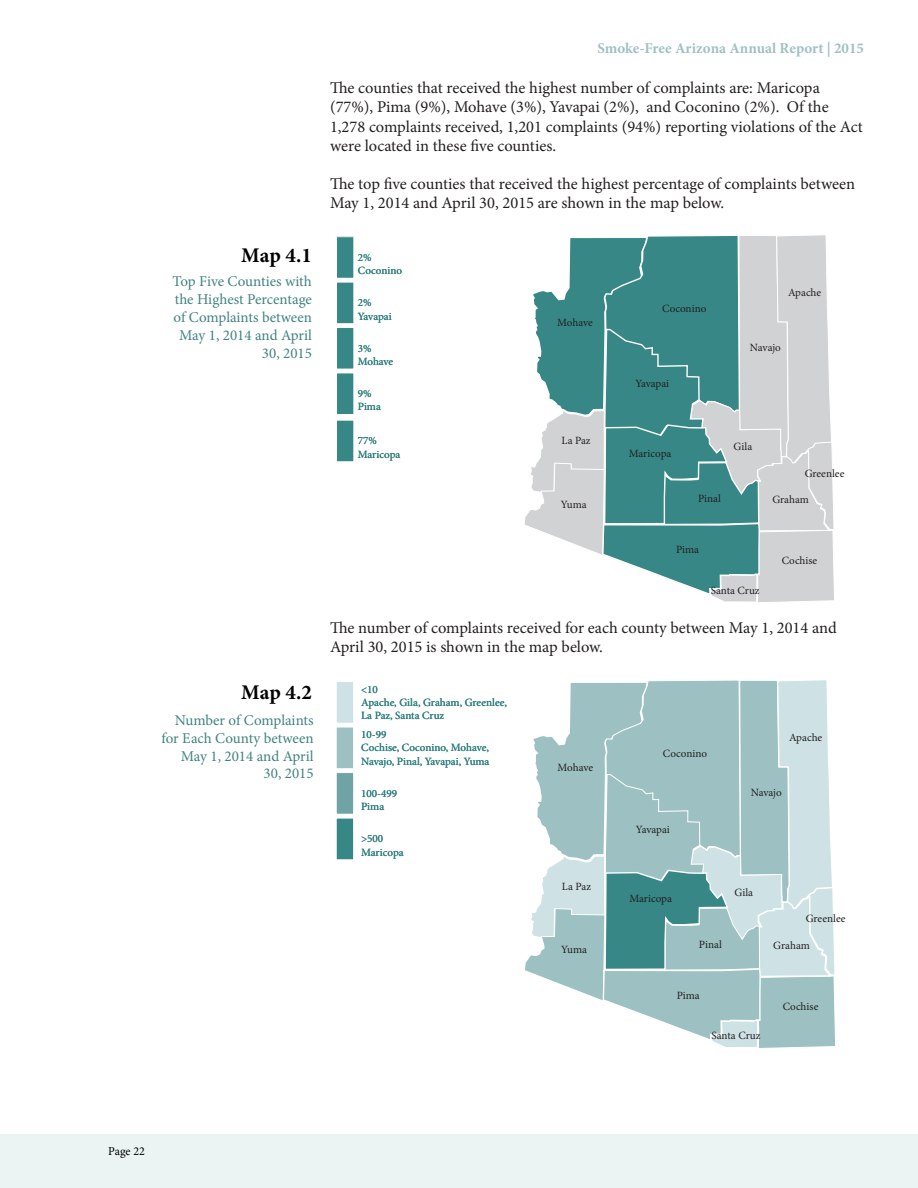
<style>
.page{position:relative;width:918px;height:1188px;background:#fff}
.page>*{position:absolute;margin:0;border:0;box-sizing:border-box;transform-origin:0 0}
.t1{font:700 20.85px "Minion Pro";letter-spacing:-.005em;color:#000}
.body{font:16.5px/19.5px "Minion Pro";color:#231f20}
.AR2015_CapPargraph{font:15px/18px "Minion Pro";color:#418381;text-align:right}
.t2{font:700 15px "Minion Pro";color:#a0c1c0}
.t3{font:12px "Minion Pro";color:#000}
.t4{font:11.1px "Minion Pro";color:#231f20}
.t5{font:11.1px/13.4px "Minion Pro";color:#106666}
</style>
<div class="page">
<div style="left:0;top:1134px;width:918px;height:54px;background:#ecf3f3"></div>
<svg style="left:525px;top:680px;width:310px;height:368px"></svg>
<div style="left:336px;top:681px;width:18px;height:42px;background:#cee2e5"></div>
<div style="left:336px;top:681px;width:18px;height:43px;border:1px solid #fff"></div>
<div style="left:336px;top:727px;width:18px;height:42px;background:#9dc1c2"></div>
<div style="left:336px;top:727px;width:18px;height:42px;border:1px solid #fff"></div>
<div style="left:336px;top:773px;width:18px;height:41px;background:#6fa3a6"></div>
<div style="left:336px;top:772px;width:18px;height:43px;border:1px solid #fff"></div>
<div style="left:336px;top:818px;width:18px;height:42px;background:#378787"></div>
<div style="left:336px;top:818px;width:18px;height:42px;border:1px solid #fff"></div>
<svg style="left:525px;top:235px;width:309px;height:367px"></svg>
<div style="left:337px;top:237px;width:17px;height:41px;background:#378787"></div>
<div style="left:336px;top:236px;width:18px;height:43px;border:1px solid #fff"></div>
<div style="left:337px;top:282px;width:17px;height:42px;background:#378787"></div>
<div style="left:336px;top:282px;width:18px;height:42px;border:1px solid #fff"></div>
<div style="left:337px;top:328px;width:17px;height:41px;background:#378787"></div>
<div style="left:336px;top:327px;width:18px;height:42px;border:1px solid #fff"></div>
<div style="left:337px;top:373px;width:17px;height:41px;background:#378787"></div>
<div style="left:336px;top:373px;width:18px;height:42px;border:1px solid #fff"></div>
<div style="left:337px;top:420px;width:17px;height:42px;background:#378787"></div>
<div style="left:336px;top:420px;width:18px;height:42px;border:1px solid #fff"></div>
<p class="t1" style="left:241px;top:240px;width:72px">Map 4.1</p>
<p class="AR2015_CapPargraph" style="left:173px;top:273px;width:141px">Top Five Counties with the Highest Percentage of Complaints between<br>May 1, 2014 and April<br>30, 2015</p>
<p class="t1" style="left:241px;top:677px;width:72px">Map 4.2</p>
<p class="AR2015_CapPargraph" style="left:162px;top:711px;width:154px">Number of Complaints for Each County between<br>May 1, 2014 and April<br>30, 2015</p>
<p class="t2" style="left:597px;top:37px;width:268px">Smoke-Free Arizona Annual Report | 2015</p>
<p class="body" style="left:330px;top:78px;width:535px">The counties that received the highest number of complaints are: Maricopa (77%), Pima (9%), Mohave (3%), Yavapai (2%), and Coconino (2%). Of the 1,278 complaints received, 1,201 complaints (94%) reporting violations of the Act were located in these five counties.</p>
<p class="body" style="left:330px;top:174px;width:527px">The top five counties that received the highest percentage of complaints between<br>May 1, 2014 and April 30, 2015 are shown in the map below.</p>
<p class="t5" style="left:358px;top:251px;width:46px">2%<br>Coconino</p>
<p class="t5" style="left:358px;top:296px;width:35px">2%<br>Yavapai</p>
<p class="t5" style="left:358px;top:342px;width:37px">3%<br>Mohave</p>
<p class="t5" style="left:358px;top:387px;width:25px">9%<br>Pima</p>
<p class="t5" style="left:358px;top:434px;width:44px">77%<br>Maricopa</p>
<p class="t4" style="left:557px;top:315px;width:37px">Mohave</p>
<p class="t4" style="left:562px;top:433px;width:31px">La Paz</p>
<p class="t4" style="left:561px;top:497px;width:27px">Yuma</p>
<p class="t4" style="left:662px;top:301px;width:46px">Coconino</p>
<p class="t4" style="left:635px;top:376px;width:35px">Yavapai</p>
<p class="t4" style="left:788px;top:285px;width:35px">Apache</p>
<p class="t4" style="left:750px;top:340px;width:32px">Navajo</p>
<p class="t4" style="left:629px;top:446px;width:44px">Maricopa</p>
<p class="t4" style="left:734px;top:439px;width:20px">Gila</p>
<p class="t4" style="left:698px;top:491px;width:24px">Pinal</p>
<p class="t4" style="left:676px;top:542px;width:25px">Pima</p>
<p class="t4" style="left:805px;top:466px;width:41px">Greenlee</p>
<p class="t4" style="left:772px;top:492px;width:38px">Graham</p>
<p class="t4" style="left:782px;top:553px;width:37px">Cochise</p>
<p class="t4" style="left:711px;top:583px;width:50px">Santa Cruz</p>
<p class="body" style="left:330px;top:618px;width:508px">The number of complaints received for each county between May 1, 2014 and<br>April 30, 2015 is shown in the map below.</p>
<p class="t5" style="left:361px;top:682px;width:147px">&lt;10<br>Apache, Gila, Graham, Greenlee,<br>La Paz, Santa Cruz</p>
<p class="t5" style="left:361px;top:728px;width:130px">10-99<br>Cochise, Coconino, Mohave,<br>Navajo, Pinal, Yavapai, Yuma</p>
<p class="t5" style="left:361px;top:787px;width:37px">100-499<br>Pima</p>
<p class="t5" style="left:361px;top:832px;width:44px">&gt;500<br>Maricopa</p>
<p class="t4" style="left:558px;top:760px;width:37px">Mohave</p>
<p class="t4" style="left:562px;top:879px;width:31px">La Paz</p>
<p class="t4" style="left:561px;top:942px;width:27px">Yuma</p>
<p class="t4" style="left:663px;top:746px;width:46px">Coconino</p>
<p class="t4" style="left:636px;top:822px;width:35px">Yavapai</p>
<p class="t4" style="left:789px;top:730px;width:35px">Apache</p>
<p class="t4" style="left:751px;top:785px;width:33px">Navajo</p>
<p class="t4" style="left:629px;top:891px;width:44px">Maricopa</p>
<p class="t4" style="left:734px;top:885px;width:20px">Gila</p>
<p class="t4" style="left:699px;top:937px;width:24px">Pinal</p>
<p class="t4" style="left:677px;top:988px;width:25px">Pima</p>
<p class="t4" style="left:806px;top:911px;width:41px">Greenlee</p>
<p class="t4" style="left:773px;top:938px;width:38px">Graham</p>
<p class="t4" style="left:783px;top:999px;width:37px">Cochise</p>
<p class="t4" style="left:712px;top:1028px;width:50px">Santa Cruz</p>
<p class="t3" style="left:108px;top:1143px;width:38px">Page 22</p>
</div>
